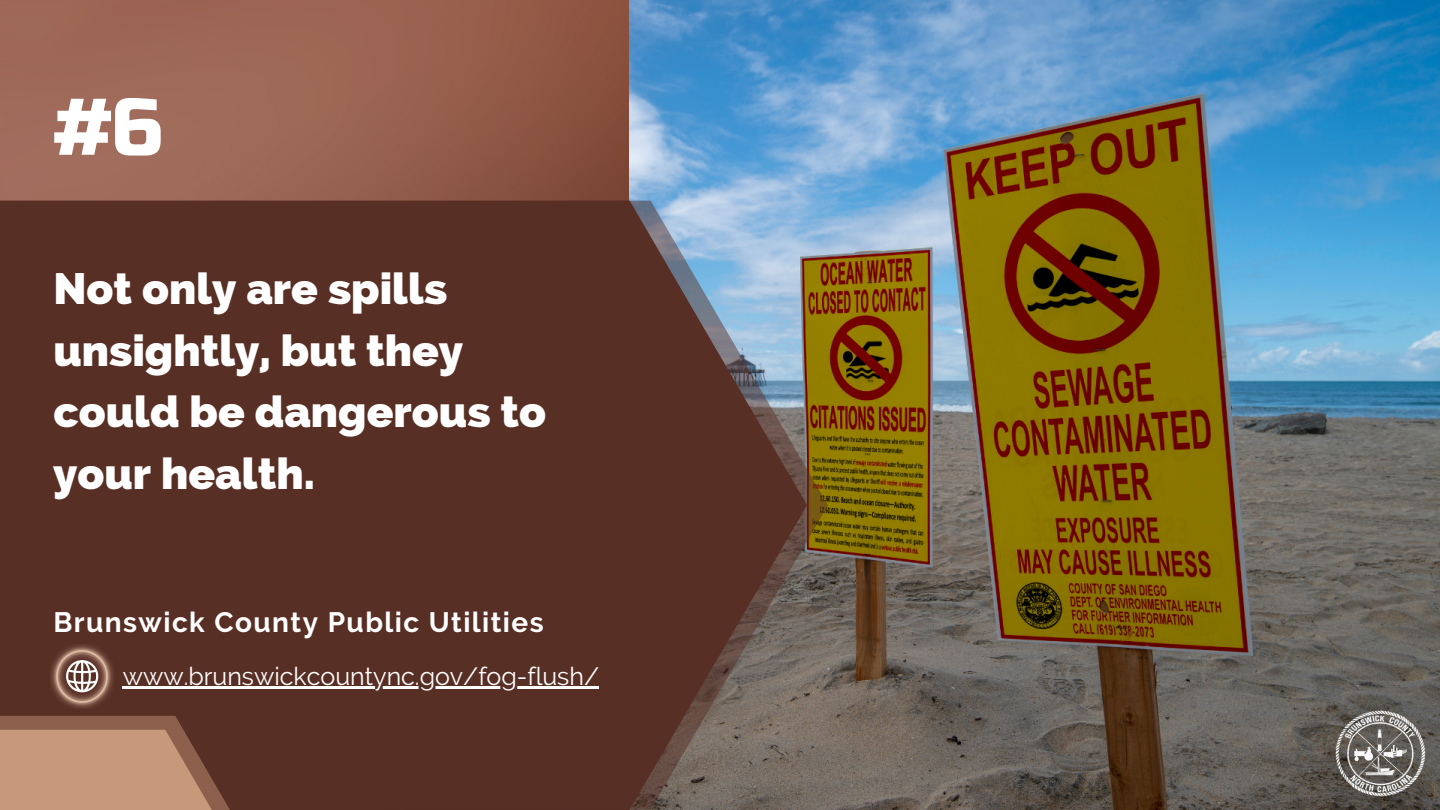
<style>
.page{position:relative;width:1440px;height:810px;background:#fff}
.page>*{position:absolute;margin:0;border:0;box-sizing:border-box;transform-origin:0 0}
.t1{font:80px "Russo One";color:#fff}
.t2{font:800 44px/61.5px "Raleway";color:#fff}
.t3{font:700 28px "Raleway";letter-spacing:.05em;color:#fff}
.t4{font:25px "Raleway";color:#fff}
</style>
<div class="page">
<img style="left:0;top:0;width:630px;height:201px">
<img style="left:630px;top:0;width:810px;height:810px">
<svg style="left:807px;top:201px;width:21px;height:609px;background:#7f6e40"></svg>
<svg style="left:0;top:201px;width:807px;height:609px;background:#5d3931"></svg>
<img style="left:1324px;top:707px;width:116px;height:93px">
<img style="left:51px;top:644px;width:63px;height:64px">
<hr style="left:123px;top:686px;width:476px;height:2px;background:#fff">
<svg style="left:0;top:716px;width:235px;height:94px;background:#af8066"></svg>
<h1 class="t1" style="left:53px;top:81px;width:110px">#6</h1>
<p class="t2" style="left:53px;top:258px;width:494px">Not only are spills unsightly, but they could be dangerous to your health.</p>
<p class="t3" style="left:53px;top:606px;width:492px">Brunswick County Public Utilities</p>
<p class="t4" style="left:123px;top:661px;width:478px">www.brunswickcountync.gov/fog-flush/</p>
</div>
